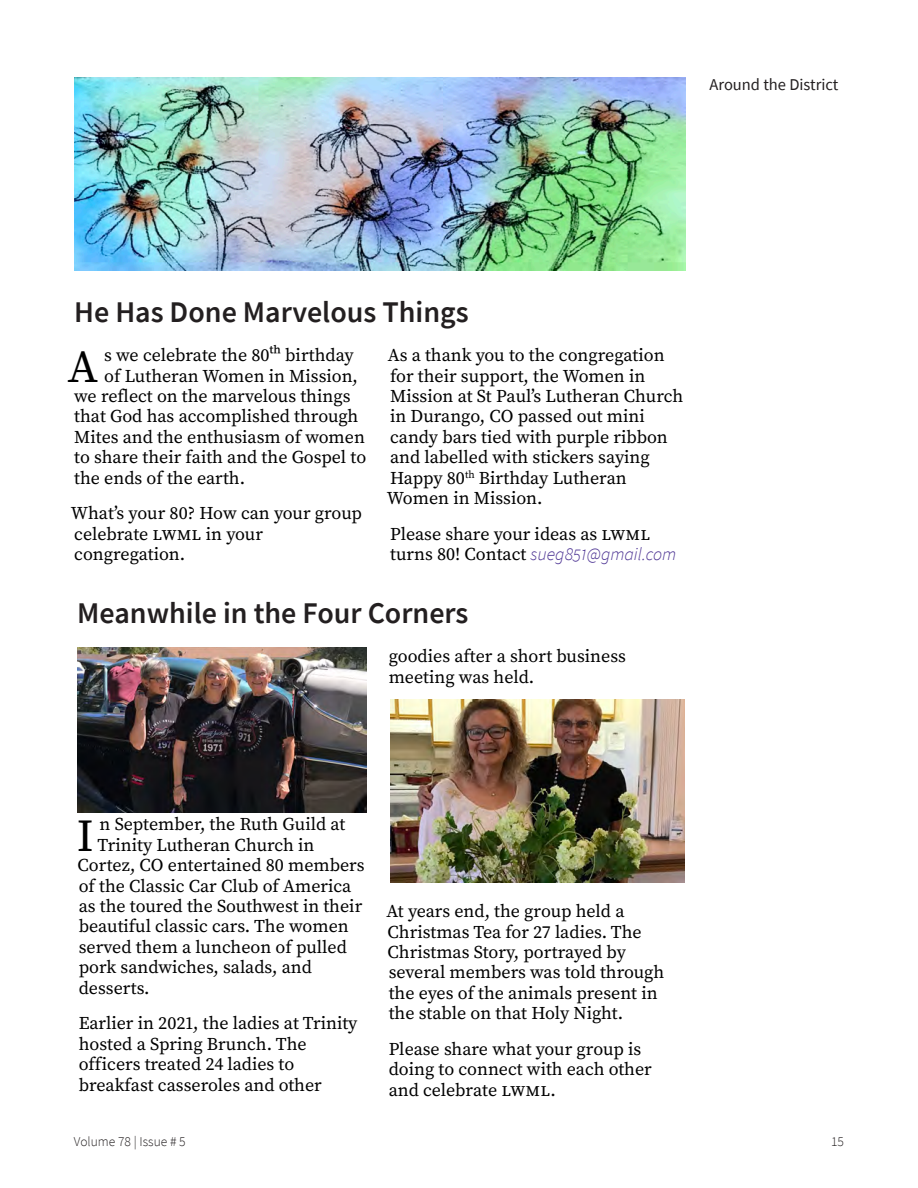
<style>
.page{position:relative;width:918px;height:1188px;background:#fff}
.page>*{position:absolute;margin:0;border:0;box-sizing:border-box;transform-origin:0 0}
.t1{font:45.6px "Source Serif Pro";color:#000}
.t2{font:600 30px "Source Sans Pro";color:#231f20}
.t3{font:18px/20.4px "Source Serif Pro";color:#000}
.t4{font:italic 300 18px "Source Sans Pro";color:#4e3594}
.t5{font:16.5px "Source Sans Pro";color:#231f20}
.t6{font:300 13.5px "Source Sans Pro";color:#231f20}
.s1{font-family:"Source Serif Pro";font-weight:400;font-style:normal;color:#000}
</style>
<div class="page">
<img style="left:74px;top:78px;width:612px;height:192px">
<img style="left:390px;top:700px;width:294px;height:182px">
<img style="left:77px;top:647px;width:289px;height:165px">
<p class="t5" style="left:709px;top:77px;width:131px">Around the District</p>
<h2 class="t2" style="left:74px;top:299px;width:396px">He Has Done Marvelous Things</h2>
<h1 class="t1" style="left:68px;top:340px;width:32px">A</h1>
<p class="t3" style="left:104px;top:346px;width:251px">s we celebrate the 80ᵗʰ birthday</p>
<p class="t3" style="left:104px;top:366px;width:255px">of Lutheran Women in Mission,</p>
<p class="t3" style="left:74px;top:386px;width:278px">we reflect on the marvelous things</p>
<p class="t3" style="left:74px;top:407px;width:286px">that God has accomplished through</p>
<p class="t3" style="left:74px;top:427px;width:292px">Mites and the enthusiasm of women</p>
<p class="t3" style="left:74px;top:448px;width:294px">to share their faith and the Gospel to</p>
<p class="t3" style="left:74px;top:468px;width:172px">the ends of the earth.</p>
<p class="t3" style="left:71px;top:504px;width:293px">Whatʼs your 80? How can your group celebrate LWML in your congregation.</p>
<p class="t3" style="left:387px;top:346px;width:298px">As a thank you to the congregation for their support, the Women in<br>Mission at St Paulʼs Lutheran Church in Durango, CO passed out mini candy bars tied with purple ribbon and labelled with stickers saying<br>Happy 80<sup>th</sup> Birthday Lutheran<br>Women in Mission.</p>
<p class="t3" style="left:390px;top:524px;width:262px">Please share your ideas as LWML</p>
<p class="t4" style="left:390px;top:547px;width:288px"><span class="s1">turns 80! Contact</span> sueg851@gmail.com</p>
<h2 class="t2" style="left:77px;top:601px;width:393px">Meanwhile in the Four Corners</h2>
<p class="t3" style="left:389px;top:647px;width:239px">goodies after a short business meeting was held.</p>
<h1 class="t1" style="left:77px;top:809px;width:18px">I</h1>
<p class="t3" style="left:100px;top:815px;width:247px">n September, the Ruth Guild at</p>
<p class="t3" style="left:98px;top:835px;width:218px">Trinity Lutheran Church in</p>
<p class="t3" style="left:78px;top:856px;width:288px">Cortez, CO entertained 80 members</p>
<p class="t3" style="left:79px;top:876px;width:274px">of the Classic Car Club of America</p>
<p class="t3" style="left:79px;top:897px;width:285px">as the toured the Southwest in their</p>
<p class="t3" style="left:79px;top:917px;width:272px">beautiful classic cars. The women</p>
<p class="t3" style="left:79px;top:937px;width:270px">served them a luncheon of pulled</p>
<p class="t3" style="left:79px;top:958px;width:235px">pork sandwiches, salads, and</p>
<p class="t3" style="left:79px;top:978px;width:72px">desserts.</p>
<p class="t3" style="left:79px;top:1014px;width:280px">Earlier in 2021, the ladies at Trinity hosted a Spring Brunch. The officers treated 24 ladies to breakfast casseroles and other</p>
<p class="t3" style="left:386px;top:902px;width:279px">At years end, the group held a<br>Christmas Tea for 27 ladies. The<br>Christmas Story, portrayed by several members was told through the eyes of the animals present in the stable on that Holy Night.</p>
<p class="t3" style="left:389px;top:1039px;width:265px">Please share what your group is doing to connect with each other and celebrate LWML.</p>
<p class="t6" style="left:74px;top:1136px;width:113px">Volume 78 | Issue # 5</p>
<p class="t6" style="left:831px;top:1136px;width:14px">15</p>
</div>
